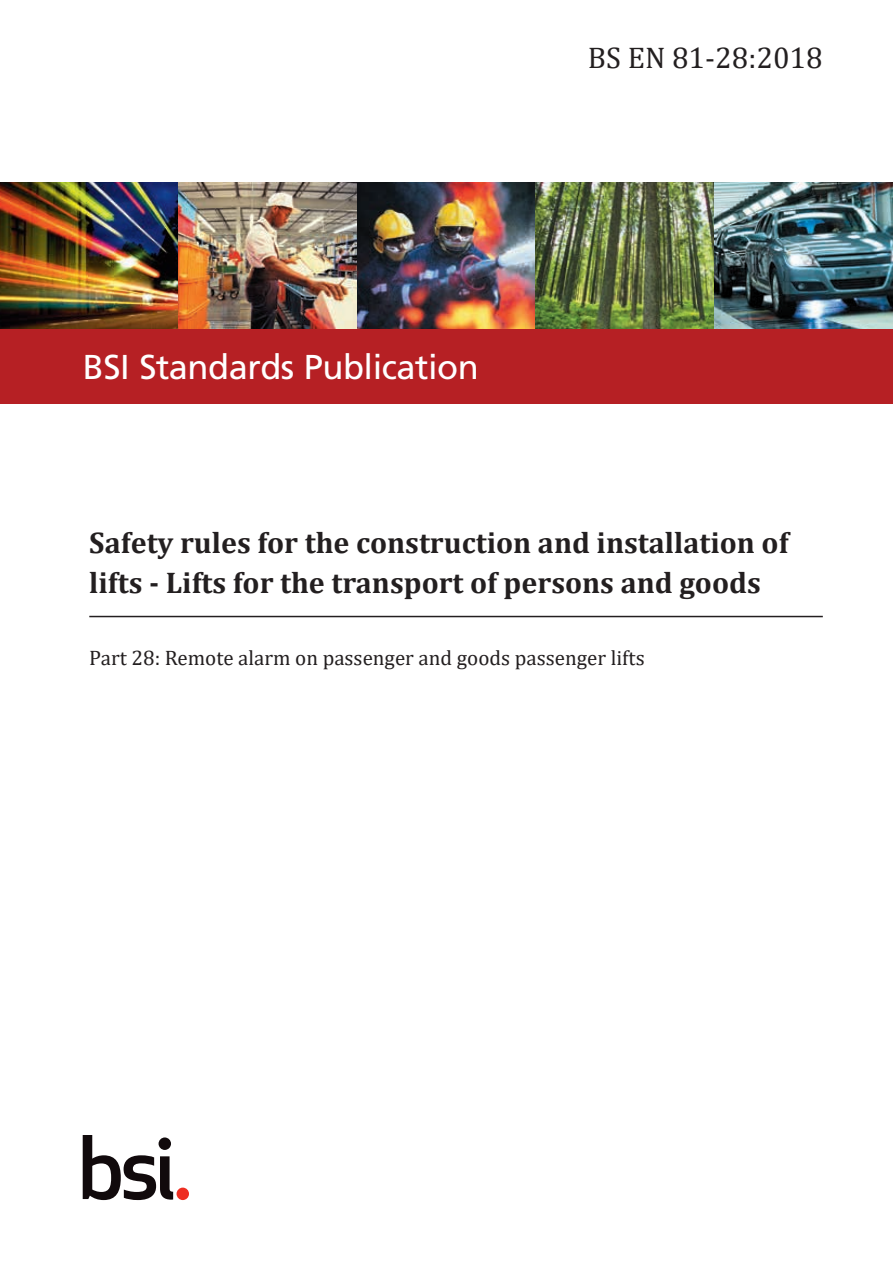
<style>
.page{position:relative;width:893px;height:1263px;background:#fff}
.page>*{position:absolute;margin:0;border:0;box-sizing:border-box;transform-origin:0 0}
.t1{font:34.5px "Frutiger LT Std";letter-spacing:-.015em;color:#fff}
.BS_Cover_Title_A{font:700 30px/40.5px "Cambria";color:#231f20}
.t2{font:30px "Cambria";color:#231f20}
.BS_Cover_Title_B{font:21px "Cambria";color:#231f20}
</style>
<div class="page">
<img style="left:0;top:183px;width:179px;height:146px">
<img style="left:179px;top:183px;width:178px;height:146px">
<img style="left:357px;top:183px;width:179px;height:146px">
<img style="left:536px;top:183px;width:178px;height:146px">
<img style="left:714px;top:183px;width:179px;height:146px">
<div style="left:0;top:329px;width:893px;height:75px;background:#b62024"></div>
<svg style="left:83px;top:1135px;width:90px;height:65px"></svg>
<div style="left:177px;top:1187px;width:12px;height:13px;background:#ee2e22;border-radius:50%"></div>
<hr style="left:89px;top:616px;width:734px;height:1px;background:#231f20">
<p class="t2" style="left:588px;top:40px;width:236px">BS EN 81‑28:2018</p>
<p class="t1" style="left:83px;top:347px;width:397px">BSI Standards Publication</p>
<p class="BS_Cover_Title_A" style="left:89px;top:521px;width:701px">Safety rules for the construction and installation of lifts - Lifts for the transport of persons and goods</p>
<p class="BS_Cover_Title_B" style="left:89px;top:646px;width:557px">Part 28: Remote alarm on passenger and goods passenger lifts</p>
</div>
